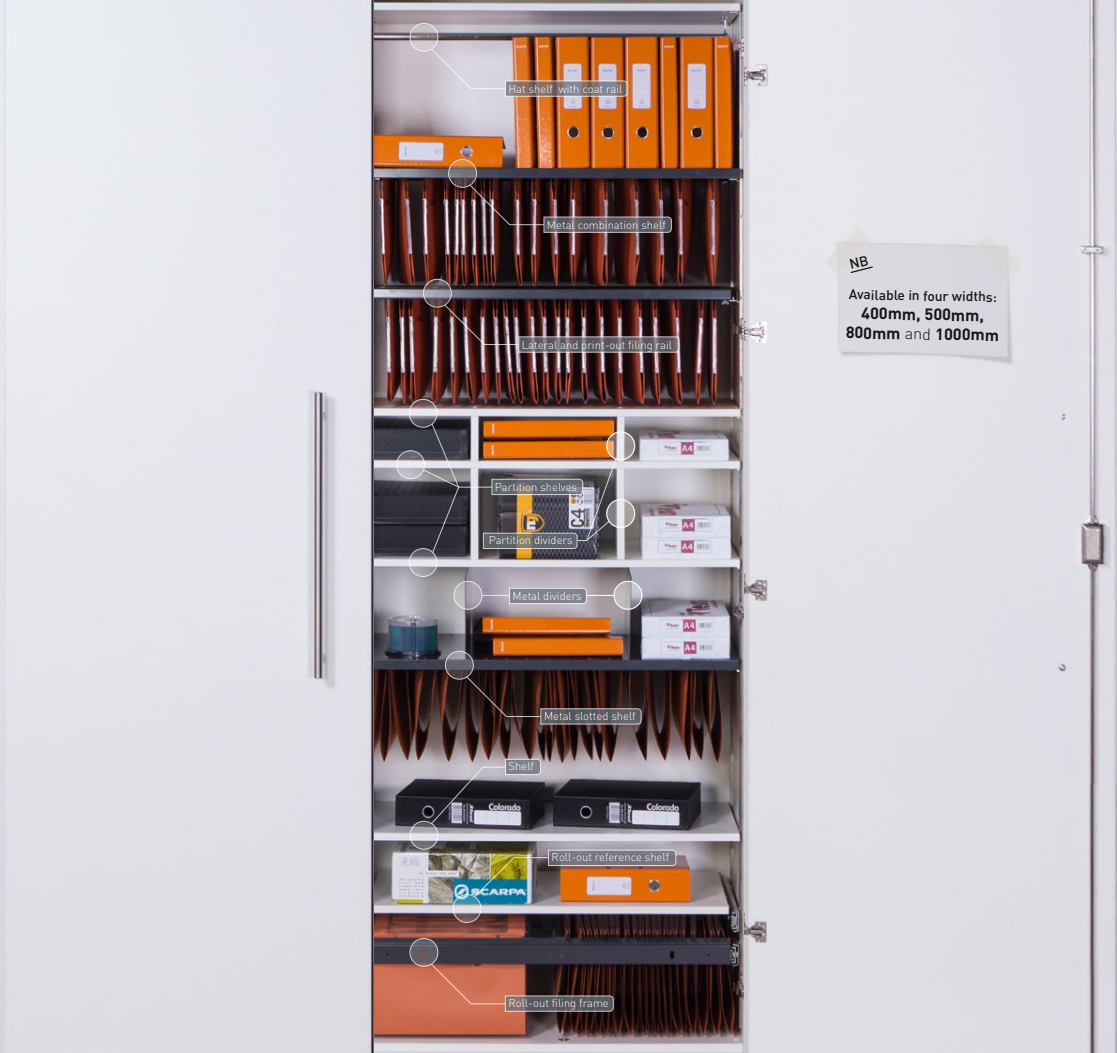
<style>
.page{position:relative;width:1117px;height:1053px;background:#fff}
.page>*{position:absolute;margin:0;border:0;box-sizing:border-box;transform-origin:0 0}
.t1{font:700 16.25px/19.5px "DIN Pro";color:#000;text-align:center}
.t2{font:500 13.75px "DIN Pro";color:#000}
.t3{font:300 11.25px "DIN Pro";color:#fff}
.s1{font-weight:300}
</style>
<div class="page">
<img style="left:373px;top:0;width:371px;height:1052px">
<img style="left:0;top:0;width:373px;height:1052px">
<svg style="left:396px;top:450px;width:28px;height:28px"></svg>
<svg style="left:409px;top:399px;width:28px;height:28px"></svg>
<svg style="left:409px;top:548px;width:28px;height:28px"></svg>
<svg style="left:452px;top:894px;width:28px;height:28px"></svg>
<svg style="left:410px;top:821px;width:27px;height:28px"></svg>
<svg style="left:410px;top:938px;width:28px;height:28px"></svg>
<svg style="left:454px;top:581px;width:28px;height:28px"></svg>
<div style="left:409px;top:399px;width:28px;height:28px;border:1px solid #fff;border-radius:50%"></div>
<div style="left:396px;top:450px;width:29px;height:29px;border:1px solid #fff;border-radius:50%"></div>
<div style="left:409px;top:548px;width:28px;height:28px;border:1px solid #fff;border-radius:50%"></div>
<div style="left:606px;top:431px;width:28px;height:29px;border:1px solid #fff;border-radius:50%"></div>
<div style="left:606px;top:499px;width:28px;height:29px;border:1px solid #fff;border-radius:50%"></div>
<img style="left:422px;top:423px;width:194px;height:130px">
<div style="left:452px;top:894px;width:29px;height:28px;border:1px solid #fff;border-radius:50%"></div>
<img style="left:473px;top:849px;width:203px;height:48px">
<div style="left:409px;top:938px;width:29px;height:28px;border:1px solid #fff;border-radius:50%"></div>
<svg style="left:430px;top:963px;width:183px;height:48px;background:#825045"></svg>
<div style="left:453px;top:581px;width:29px;height:28px;border:1px solid #fff;border-radius:50%"></div>
<svg style="left:430px;top:48px;width:197px;height:49px;background:#be9b89"></svg>
<img style="left:469px;top:184px;width:203px;height:49px">
<img style="left:444px;top:304px;width:235px;height:49px">
<div style="left:409px;top:23px;width:29px;height:29px;border:1px solid #fff;border-radius:50%"></div>
<div style="left:448px;top:159px;width:28px;height:29px;border:1px solid #fff;border-radius:50%"></div>
<svg style="left:410px;top:23px;width:27px;height:28px"></svg>
<svg style="left:448px;top:159px;width:28px;height:28px"></svg>
<svg style="left:423px;top:279px;width:28px;height:28px"></svg>
<div style="left:409px;top:821px;width:29px;height:28px;border:1px solid #fff;border-radius:50%"></div>
<svg style="left:430px;top:758px;width:111px;height:66px;background:#6c6971"></svg>
<svg style="left:466px;top:676px;width:175px;height:48px;background:#362625"></svg>
<svg style="left:445px;top:651px;width:28px;height:28px"></svg>
<svg style="left:607px;top:500px;width:27px;height:28px"></svg>
<svg style="left:607px;top:432px;width:27px;height:28px"></svg>
<svg style="left:614px;top:581px;width:28px;height:28px"></svg>
<div style="left:606px;top:431px;width:29px;height:29px;border:1px solid #fff;border-radius:50%"></div>
<div style="left:606px;top:499px;width:29px;height:29px;border:1px solid #fff;border-radius:50%"></div>
<div style="left:613px;top:581px;width:29px;height:28px;border:1px solid #fff;border-radius:50%"></div>
<svg style="left:482px;top:587px;width:131px;height:17px;background:#9c9aa4"></svg>
<img style="left:744px;top:0;width:372px;height:1052px">
<svg style="left:849px;top:255px;width:25px;height:19px"></svg>
<p class="t3" style="left:508px;top:81px;width:116px">Hat shelf with coat rail</p>
<p class="t3" style="left:547px;top:217px;width:120px">Metal combination shelf</p>
<p class="t3" style="left:521px;top:337px;width:152px">Lateral and print-out filing rail</p>
<p class="t3" style="left:495px;top:479px;width:84px">Partition shelves</p>
<p class="t3" style="left:488px;top:532px;width:85px">Partition dividers</p>
<p class="t3" style="left:512px;top:588px;width:71px">Metal dividers</p>
<p class="t3" style="left:544px;top:707px;width:93px">Metal slotted shelf</p>
<p class="t3" style="left:508px;top:758px;width:27px">Shelf</p>
<p class="t3" style="left:551px;top:849px;width:119px">Roll-out reference shelf</p>
<p class="t3" style="left:508px;top:994px;width:102px">Roll-out filing frame</p>
<p class="t2" style="left:849px;top:285px;width:149px;rotate:1deg">Available in four widths:</p>
<h1 class="t1" style="left:846px;top:302px;width:155px;rotate:1deg">400mm, 500mm,<br>800mm <span class="s1">and</span> 1000mm</h1>
</div>
